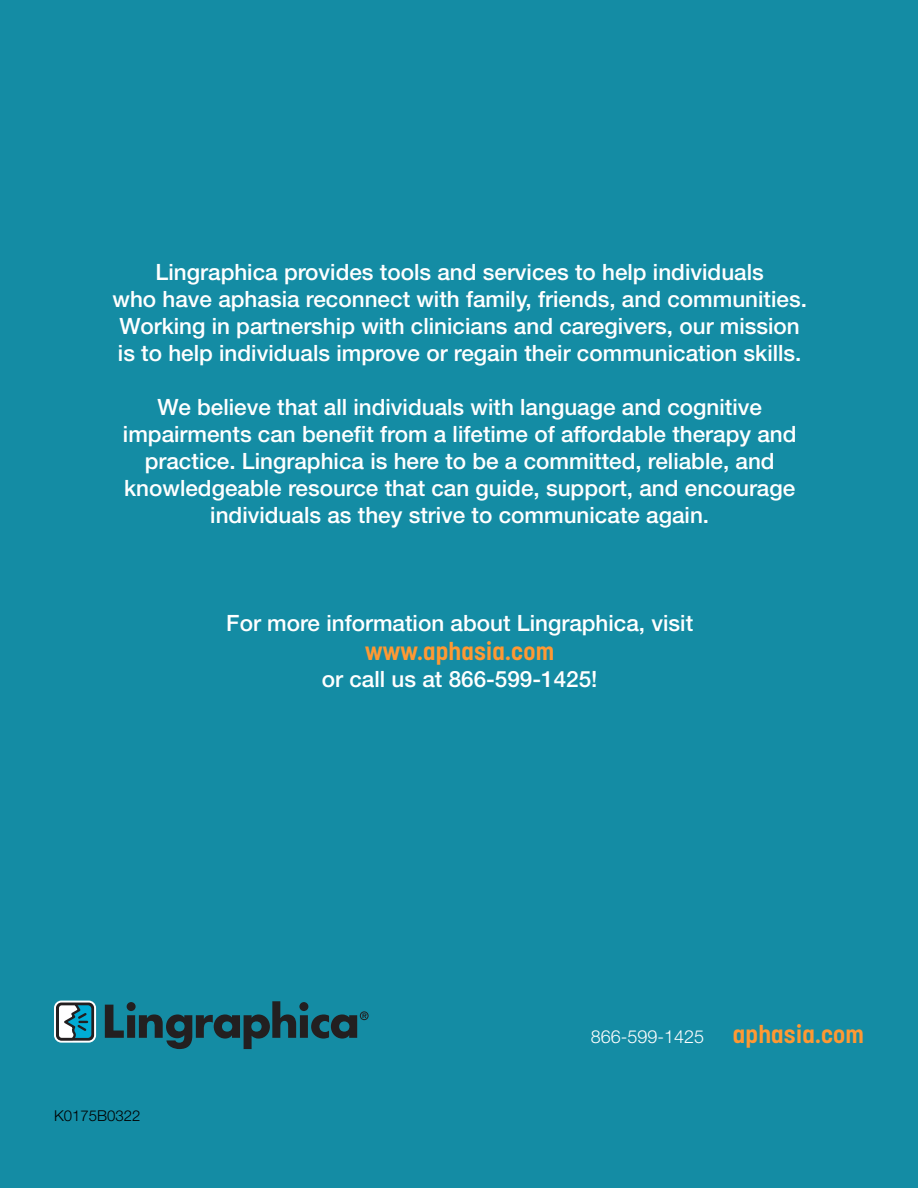
<style>
.page{position:relative;width:918px;height:1188px;background:#148ca4}
.page>*{position:absolute;margin:0;border:0;box-sizing:border-box;transform-origin:0 0}
.t1{font:700 24px "Korolev";letter-spacing:.01em;color:#f93}
.t2{font:500 22.5px/27px "Helvetica Neue LT Std";color:#fff;text-align:center}
.t3{font:300 18px "Helvetica Neue LT Std";color:#fff}
.t4{font:300 15px "Helvetica Neue LT Std";color:#000}
.s1{font-family:"Korolev";font-weight:700;font-size:24px;color:#f93}
</style>
<div class="page">
<svg style="left:54px;top:1001px;width:42px;height:42px;background:#6e9da9"></svg>
<svg style="left:105px;top:1001px;width:264px;height:48px"></svg>
<p class="t2" style="left:156px;top:258px;width:610px">Lingraphica provides tools and services to help individuals</p>
<p class="t2" style="left:113px;top:285px;width:696px">who have aphasia reconnect with family, friends, and communities.<br>Working in partnership with clinicians and caregivers, our mission</p>
<p class="t2" style="left:118px;top:339px;width:685px">is to help individuals improve or regain their communication skills.</p>
<p class="t2" style="left:123px;top:393px;width:675px">We believe that all individuals with language and cognitive impairments can benefit from a lifetime of affordable therapy and practice. Lingraphica is here to be a committed, reliable, and knowledgeable resource that can guide, support, and encourage individuals as they strive to communicate again.</p>
<p class="t2" style="left:226px;top:609px;width:468px">For more information about Lingraphica, visit</p>
<p class="t1" style="left:365px;top:636px;width:190px">www.aphasia.com</p>
<p class="t2" style="left:322px;top:665px;width:277px">or call us at 866-599-1425!</p>
<p class="t4" style="left:54px;top:1106px;width:88px">K0175B0322</p>
<p class="t3" style="left:591px;top:1026px;width:275px">866-599-1425 <span class="s1">aphasia.com</span></p>
</div>
